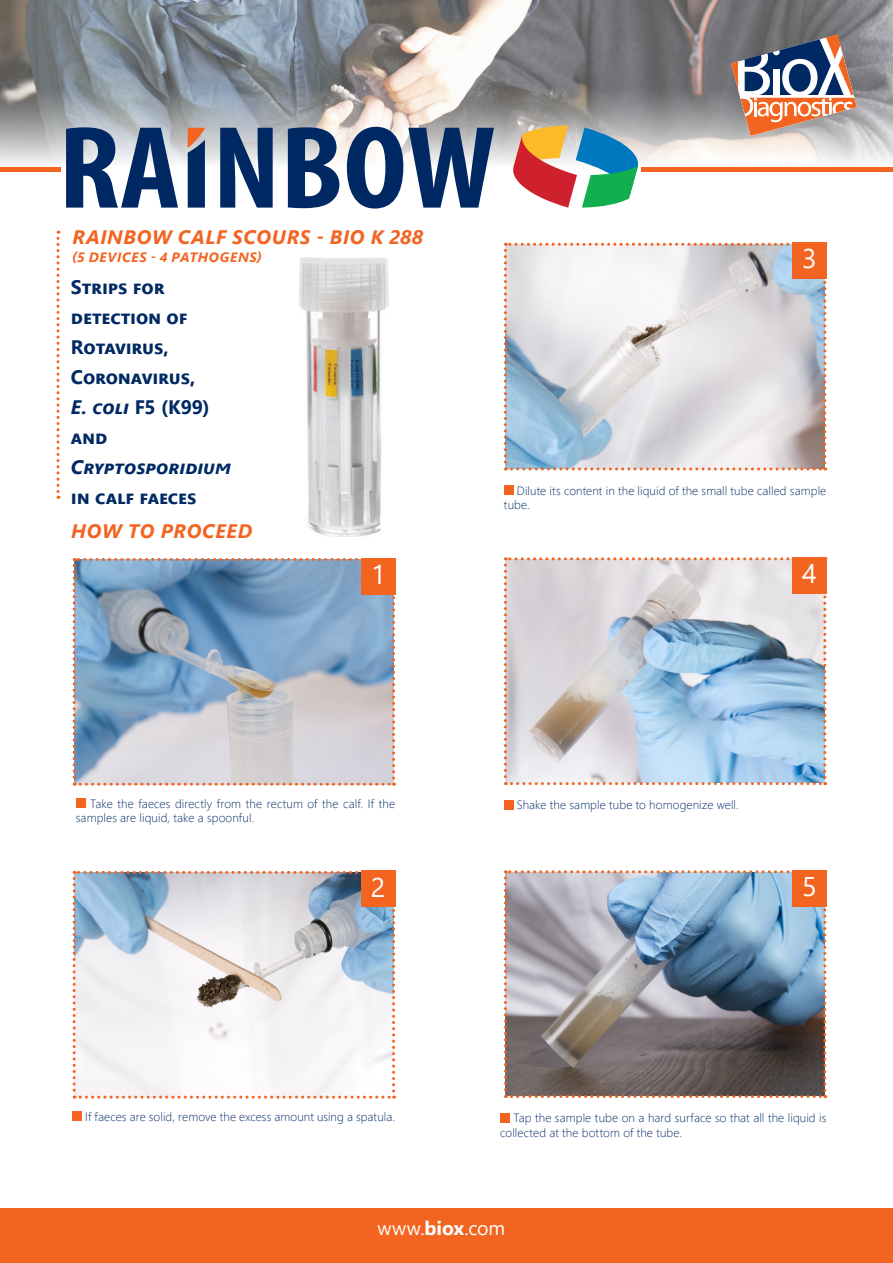
<style>
.page{position:relative;width:893px;height:1263px;background:#fff}
.page>*{position:absolute;margin:0;border:0;box-sizing:border-box;transform-origin:0 0}
.Titre{font:27px "Segoe UI";color:#fff}
.Titre-2{font:700 19.5px/30px "Segoe UI";letter-spacing:-.01em;color:#002964}
.Titre-3{font:italic 700 19.5px "Segoe UI";letter-spacing:.035em;color:#f36421}
.Titre-4{font:19.5px "Segoe UI";letter-spacing:.015em;color:#fff}
.Titre-5{font:italic 700 13.5px "Segoe UI";letter-spacing:.05em;color:#f36421}
.Texte_courant{font:300 12px/14.4px "Segoe UI";letter-spacing:.01em;color:#002b64}
.s1{font-style:italic}
.s2{font-weight:700}
</style>
<div class="page">
<img style="left:0;top:0;width:893px;height:168px">
<div style="left:76px;top:798px;width:9px;height:10px;background:#f36421"></div>
<img style="left:299px;top:258px;width:90px;height:278px">
<svg style="left:73px;top:558px;width:322px;height:228px;background:#9daec2"></svg>
<div style="left:73px;top:1111px;width:9px;height:10px;background:#f36421"></div>
<svg style="left:73px;top:871px;width:322px;height:227px"></svg>
<svg style="left:57px;top:231px;width:3px;height:268px"></svg>
<div style="left:504px;top:485px;width:9px;height:10px;background:#f36421"></div>
<svg style="left:504px;top:243px;width:322px;height:227px"></svg>
<div style="left:504px;top:800px;width:9px;height:9px;background:#f36421"></div>
<svg style="left:504px;top:557px;width:322px;height:228px;background:#c2cbd7"></svg>
<div style="left:500px;top:1113px;width:10px;height:9px;background:#f36421"></div>
<img style="left:504px;top:870px;width:322px;height:228px">
<div style="left:361px;top:558px;width:34px;height:36px;background:#f36421"></div>
<div style="left:792px;top:242px;width:34px;height:36px;background:#f36421"></div>
<div style="left:792px;top:557px;width:34px;height:36px;background:#f36421"></div>
<div style="left:361px;top:871px;width:34px;height:36px;background:#f36421"></div>
<div style="left:792px;top:870px;width:34px;height:36px;background:#f36421"></div>
<hr style="left:641px;top:168px;width:252px;height:4px;background:#f36421">
<hr style="left:0;top:168px;width:61px;height:4px;background:#f36421">
<div style="left:0;top:1209px;width:893px;height:54px;background:#f36421"></div>
<svg style="left:66px;top:127px;width:112px;height:81px"></svg>
<svg style="left:220px;top:128px;width:53px;height:80px;background:#405e89"></svg>
<svg style="left:288px;top:127px;width:51px;height:81px"></svg>
<svg style="left:347px;top:127px;width:147px;height:82px"></svg>
<svg style="left:512px;top:125px;width:127px;height:83px"></svg>
<svg style="left:188px;top:128px;width:17px;height:80px"></svg>
<svg style="left:731px;top:35px;width:126px;height:101px"></svg>
<p class="Titre-3" style="left:72px;top:221px;width:352px">RAINBOW CALF SCOURS - BIO K 288</p>
<p class="Titre-5" style="left:72px;top:246px;width:192px">(5 DEVICES - 4 PATHOGENS)</p>
<p class="Titre-2" style="left:71px;top:272px;width:162px">Strips for detection of<br>Rotavirus,<br>Coronavirus,<br><span class="s1">E. coli</span> F5 (K99) and<br><span class="s1">Cryptosporidium </span>in calf faeces</p>
<p class="Titre-3" style="left:71px;top:515px;width:183px">HOW TO PROCEED</p>
<p class="Titre" style="left:371px;top:553px;width:16px">1</p>
<p class="Titre" style="left:802px;top:237px;width:16px">3</p>
<p class="Texte_courant" style="left:504px;top:483px;width:324px;text-indent:13px">Dilute its content in the liquid of the small tube called sample tube.</p>
<p class="Titre" style="left:802px;top:552px;width:16px">4</p>
<p class="Texte_courant" style="left:76px;top:796px;width:321px;text-indent:14px">Take the faeces directly from the rectum of the calf. If the samples are liquid, take a spoonful.</p>
<p class="Texte_courant" style="left:517px;top:797px;width:224px">Shake the sample tube to homogenize well.</p>
<p class="Titre" style="left:371px;top:866px;width:16px">2</p>
<p class="Titre" style="left:802px;top:865px;width:16px">5</p>
<p class="Texte_courant" style="left:85px;top:1109px;width:311px">If faeces are solid, remove the excess amount using a spatula.</p>
<p class="Texte_courant" style="left:500px;top:1110px;width:328px;text-indent:13px">Tap the sample tube on a hard surface so that all the liquid is collected at the bottom of the tube.</p>
<p class="Titre-4" style="left:377px;top:1212px;width:129px">www.<span class="s2">biox</span>.com</p>
</div>
